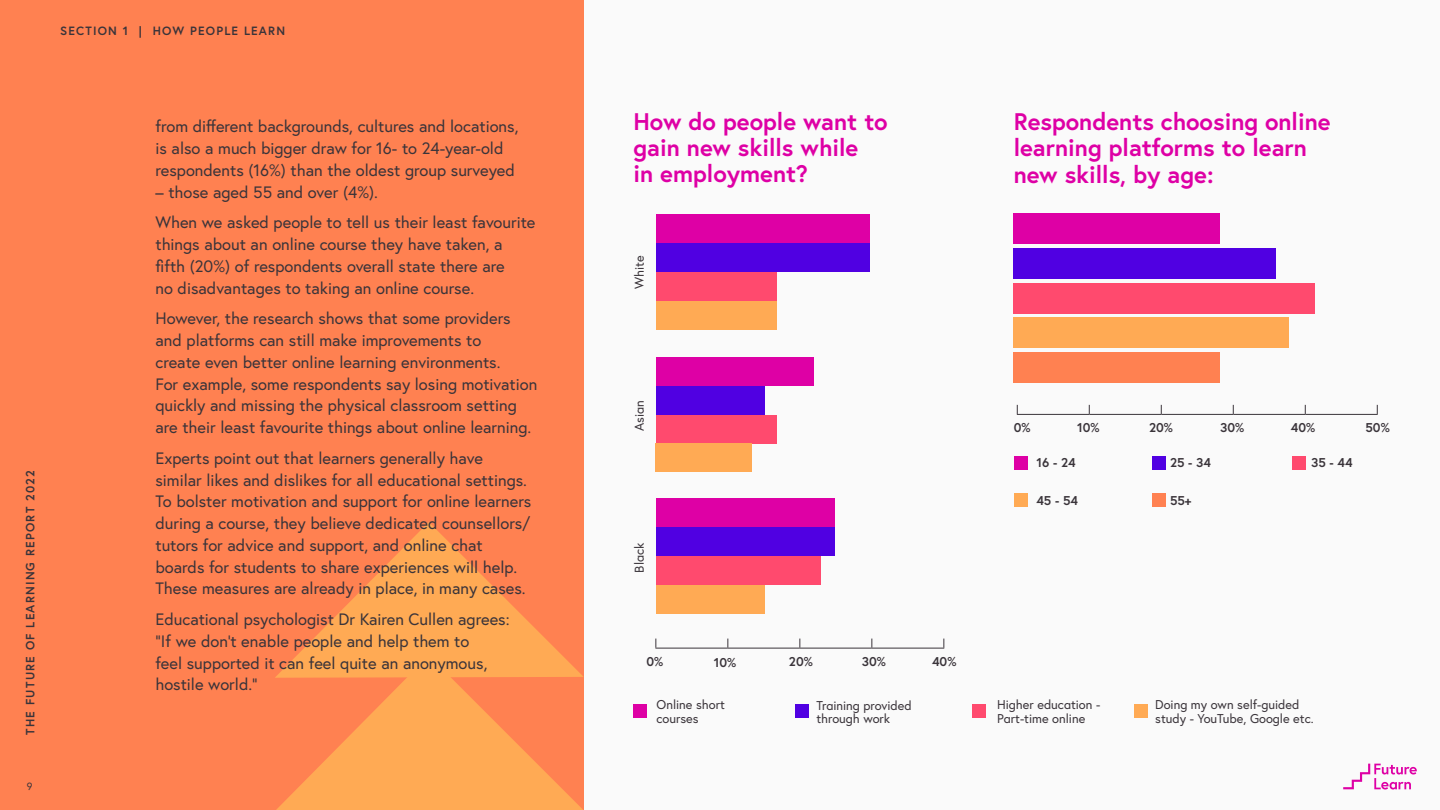
<style>
.page{position:relative;width:1440px;height:810px;background:#fafafa}
.page>*{position:absolute;margin:0;border:0;box-sizing:border-box;transform-origin:0 0}
.t1{font:700 24px/26.2px "Europa";color:#de00a5}
.t2{font:16.5px/21.8px "Europa";color:#3a343a}
.t3{font:12.75px/14.4px "Europa";color:#3a343a}
.t4{font:700 12.75px "Europa";color:#3a343a}
.t5{font:700 12px "Europa";letter-spacing:.1em;color:#3a343a}
.t6{font:10.5px "Europa";color:#3a343a}
</style>
<div class="page">
<svg style="left:1343px;top:764px;width:74px;height:26px"></svg>
<div style="left:0;top:0;width:584px;height:810px;background:#ff8151"></div>
<svg style="left:276px;top:678px;width:307px;height:132px;fill:#ffaa54"></svg>
<svg style="left:275px;top:522px;width:308px;height:156px"></svg>
<div style="left:1014px;top:213px;width:206px;height:31px;background:#de00a5"></div>
<div style="left:1014px;top:248px;width:262px;height:31px;background:#5000e2"></div>
<div style="left:1014px;top:283px;width:301px;height:30px;background:#ff4a6e"></div>
<div style="left:1014px;top:317px;width:275px;height:31px;background:#ffaa54"></div>
<div style="left:656px;top:214px;width:214px;height:29px;background:#de00a5"></div>
<div style="left:656px;top:243px;width:214px;height:29px;background:#5000e2"></div>
<div style="left:656px;top:272px;width:121px;height:29px;background:#ff4a6e"></div>
<div style="left:656px;top:301px;width:121px;height:29px;background:#ffaa54"></div>
<div style="left:656px;top:357px;width:157px;height:29px;background:#de00a5"></div>
<div style="left:656px;top:386px;width:109px;height:29px;background:#5000e2"></div>
<div style="left:656px;top:415px;width:121px;height:29px;background:#ff4a6e"></div>
<div style="left:656px;top:444px;width:96px;height:28px;background:#ffaa54"></div>
<div style="left:656px;top:498px;width:179px;height:29px;background:#de00a5"></div>
<div style="left:656px;top:527px;width:179px;height:29px;background:#5000e2"></div>
<div style="left:656px;top:556px;width:164px;height:29px;background:#ff4a6e"></div>
<div style="left:656px;top:585px;width:109px;height:28px;background:#ffaa54"></div>
<div style="left:1014px;top:352px;width:206px;height:31px;background:#ff8151"></div>
<hr style="left:1305px;top:414px;width:73px;height:1px;background:#3a343a">
<hr style="left:1233px;top:414px;width:72px;height:1px;background:#3a343a">
<hr style="left:1161px;top:414px;width:72px;height:1px;background:#3a343a">
<hr style="left:1089px;top:414px;width:72px;height:1px;background:#3a343a">
<hr style="left:1017px;top:414px;width:72px;height:1px;background:#3a343a">
<hr style="left:872px;top:648px;width:72px;height:1px;background:#3a343a">
<hr style="left:800px;top:648px;width:72px;height:1px;background:#3a343a">
<hr style="left:728px;top:648px;width:72px;height:1px;background:#3a343a">
<hr style="left:655px;top:648px;width:73px;height:1px;background:#3a343a">
<div style="left:1014px;top:456px;width:14px;height:14px;background:#de00a5"></div>
<div style="left:633px;top:704px;width:14px;height:14px;background:#de00a5"></div>
<div style="left:1152px;top:456px;width:14px;height:14px;background:#5000e2"></div>
<div style="left:795px;top:704px;width:14px;height:14px;background:#5000e2"></div>
<div style="left:1292px;top:456px;width:14px;height:14px;background:#ff4a6e"></div>
<div style="left:1014px;top:494px;width:14px;height:13px;background:#ffaa54"></div>
<div style="left:1134px;top:704px;width:14px;height:14px;background:#ffaa54"></div>
<div style="left:1152px;top:494px;width:14px;height:13px;background:#ff8151"></div>
<div style="left:972px;top:704px;width:14px;height:14px;background:#ff4a6e"></div>
<p class="t5" style="left:60px;top:22px;width:227px">SECTION 1 | HOW PEOPLE LEARN</p>
<p class="t5" style="left:22px;top:735px;width:266px;rotate:-90deg">THE FUTURE OF LEARNING REPORT 2022</p>
<p class="t6" style="left:27px;top:780px;width:7px">9</p>
<p class="t2" style="left:155px;top:115px;width:365px">from different backgrounds, cultures and locations, is also a much bigger draw for 16- to 24-year-old respondents (16%) than the oldest group surveyed</p>
<p class="t2" style="left:155px;top:176px;width:382px;line-height:30.8px">– those aged 55 and over (4%).<br>When we asked people to tell us their least favourite</p>
<p class="t2" style="left:155px;top:233px;width:351px">things about an online course they have taken, a fifth (20%) of respondents overall state there are no disadvantages to taking an online course.</p>
<p class="t2" style="left:155px;top:307px;width:383px">However, the research shows that some providers and platforms can still make improvements to<br>create even better online learning environments.<br>For example, some respondents say losing motivation quickly and missing the physical classroom setting are their least favourite things about online learning.</p>
<p class="t2" style="left:155px;top:447px;width:377px">Experts point out that learners generally have similar likes and dislikes for all educational settings.<br>To bolster motivation and support for online learners during a course, they believe dedicated counsellors/ tutors for advice and support, and online chat boards for students to share experiences will help.<br>These measures are already in place, in many cases.</p>
<p class="t2" style="left:155px;top:608px;width:356px">Educational psychologist Dr Kairen Cullen agrees: “If we don’t enable people and help them to<br>feel supported it can feel quite an anonymous, hostile world.”</p>
<h1 class="t1" style="left:633px;top:108px;width:256px">How do people want to gain new skills while<br>in employment?</h1>
<p class="t3" style="left:632px;top:289px;width:35px;rotate:-90deg">White</p>
<h1 class="t1" style="left:1014px;top:108px;width:319px">Respondents choosing online learning platforms to learn new skills, by age:</h1>
<p class="t3" style="left:632px;top:431px;width:32px;rotate:-90deg">Asian</p>
<p class="t3" style="left:632px;top:573px;width:31px;rotate:-90deg">Black</p>
<p class="t4" style="left:1014px;top:419px;width:18px">0%</p>
<p class="t4" style="left:1077px;top:419px;width:24px">10%</p>
<p class="t4" style="left:1036px;top:454px;width:41px">16 - 24</p>
<p class="t4" style="left:1036px;top:492px;width:43px">45 - 54</p>
<p class="t4" style="left:1149px;top:419px;width:25px">20%</p>
<p class="t4" style="left:1220px;top:419px;width:26px">30%</p>
<p class="t4" style="left:1170px;top:454px;width:43px">25 - 34</p>
<p class="t4" style="left:1170px;top:492px;width:23px">55+</p>
<p class="t4" style="left:1291px;top:419px;width:26px">40%</p>
<p class="t4" style="left:1311px;top:454px;width:43px">35 - 44</p>
<p class="t4" style="left:1366px;top:419px;width:26px">50%</p>
<p class="t4" style="left:647px;top:653px;width:18px">0%</p>
<p class="t4" style="left:714px;top:654px;width:24px">10%</p>
<p class="t4" style="left:789px;top:653px;width:25px">20%</p>
<p class="t4" style="left:862px;top:653px;width:26px">30%</p>
<p class="t4" style="left:932px;top:653px;width:26px">40%</p>
<p class="t3" style="left:657px;top:697px;width:70px">Online short courses</p>
<p class="t3" style="left:817px;top:699px;width:97px;line-height:12.9px">Training provided through work</p>
<p class="t3" style="left:1155px;top:697px;width:160px">Doing my own self-guided study - YouTube, Google etc.</p>
<p class="t3" style="left:997px;top:697px;width:105px">Higher education -<br>Part-time online</p>
</div>
